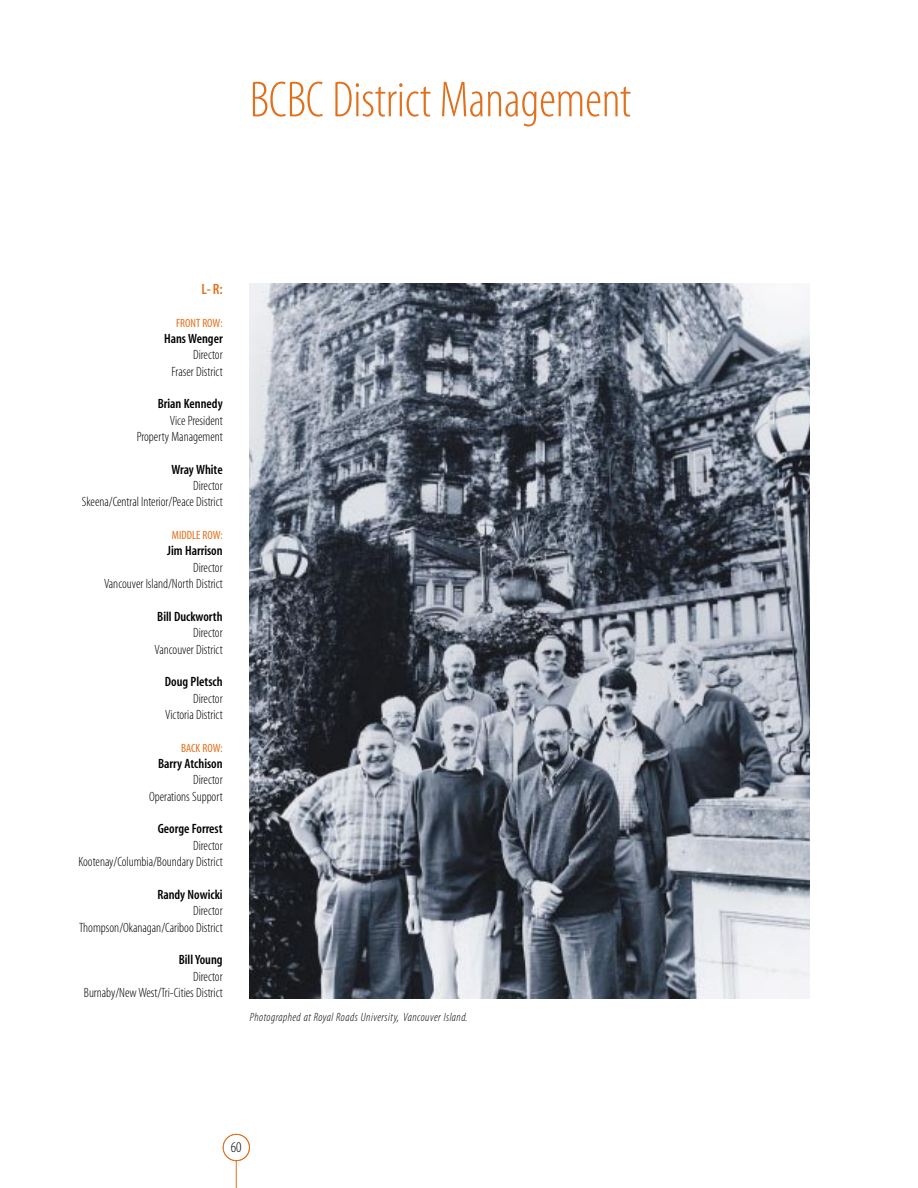
<style>
.page{position:relative;width:918px;height:1188px;background:#fff}
.page>*{position:absolute;margin:0;border:0;box-sizing:border-box;transform-origin:0 0}
.t1{font:51px "Myriad MM 215 300";letter-spacing:-.005em;color:#e1701d}
.t2{font:15px "Myriad MM 565 300";color:#e1701d}
.t3{font:15px "Myriad MM 215 300";color:#000}
.t4{font:13.5px/16.4px "Myriad MM 215 300";color:#000;text-align:right}
.t5{font:13.5px "Myriad MM 565 300";color:#000}
.t6{font:12px "Myriad MM It 215 300";letter-spacing:.035em;color:#000}
.t7{font:12px "Myriad MM 400 300";color:#e1701d}
</style>
<div class="page">
<svg style="left:222px;top:1134px;width:28px;height:54px"></svg>
<div style="left:223px;top:1135px;width:26px;height:25px;background:#fff;border-radius:50%"></div>
<div style="left:223px;top:1134px;width:27px;height:27px;border:1px solid #e1701d;border-radius:50%"></div>
<img style="left:250px;top:284px;width:560px;height:715px">
<h1 class="t1" style="left:250px;top:80px;width:383px">BCBC District Management</h1>
<p class="t2" style="left:202px;top:283px;width:23px">L- R:</p>
<p class="t7" style="left:176px;top:318px;width:48px">FRONT ROW:</p>
<p class="t5" style="left:164px;top:333px;width:60px">Hans Wenger</p>
<p class="t4" style="left:172px;top:348px;width:53px">Director<br>Fraser District</p>
<p class="t5" style="left:158px;top:399px;width:66px">Brian Kennedy</p>
<p class="t4" style="left:137px;top:413px;width:88px">Vice President<br>Property Management</p>
<p class="t5" style="left:171px;top:464px;width:53px">Wray White</p>
<p class="t4" style="left:82px;top:479px;width:142px">Director<br>Skeena/Central Interior/Peace District</p>
<p class="t7" style="left:172px;top:531px;width:52px">MIDDLE ROW:</p>
<p class="t5" style="left:167px;top:546px;width:57px">Jim Harrison</p>
<p class="t4" style="left:104px;top:560px;width:120px">Director<br>Vancouver Island/North District</p>
<p class="t5" style="left:157px;top:611px;width:67px">Bill Duckworth</p>
<p class="t4" style="left:155px;top:626px;width:70px">Director<br>Vancouver District</p>
<p class="t5" style="left:165px;top:677px;width:59px">Doug Pletsch</p>
<p class="t4" style="left:165px;top:691px;width:59px">Director<br>Victoria District</p>
<p class="t7" style="left:181px;top:743px;width:43px">BACK ROW:</p>
<p class="t5" style="left:158px;top:759px;width:66px">Barry Atchison</p>
<p class="t4" style="left:149px;top:773px;width:75px">Director<br>Operations Support</p>
<p class="t5" style="left:158px;top:824px;width:66px">George Forrest</p>
<p class="t4" style="left:78px;top:838px;width:146px">Director<br>Kootenay/Columbia/Boundary District</p>
<p class="t5" style="left:157px;top:889px;width:67px">Randy Nowicki</p>
<p class="t4" style="left:79px;top:904px;width:145px">Director<br>Thompson/Okanagan/Cariboo District</p>
<p class="t5" style="left:179px;top:955px;width:45px">Bill Young</p>
<p class="t4" style="left:84px;top:969px;width:140px">Director<br>Burnaby/New West/Tri-Cities District</p>
<p class="t6" style="left:250px;top:1012px;width:219px">Photographed at Royal Roads University, Vancouver Island.</p>
<p class="t3" style="left:231px;top:1141px;width:12px">60</p>
</div>
